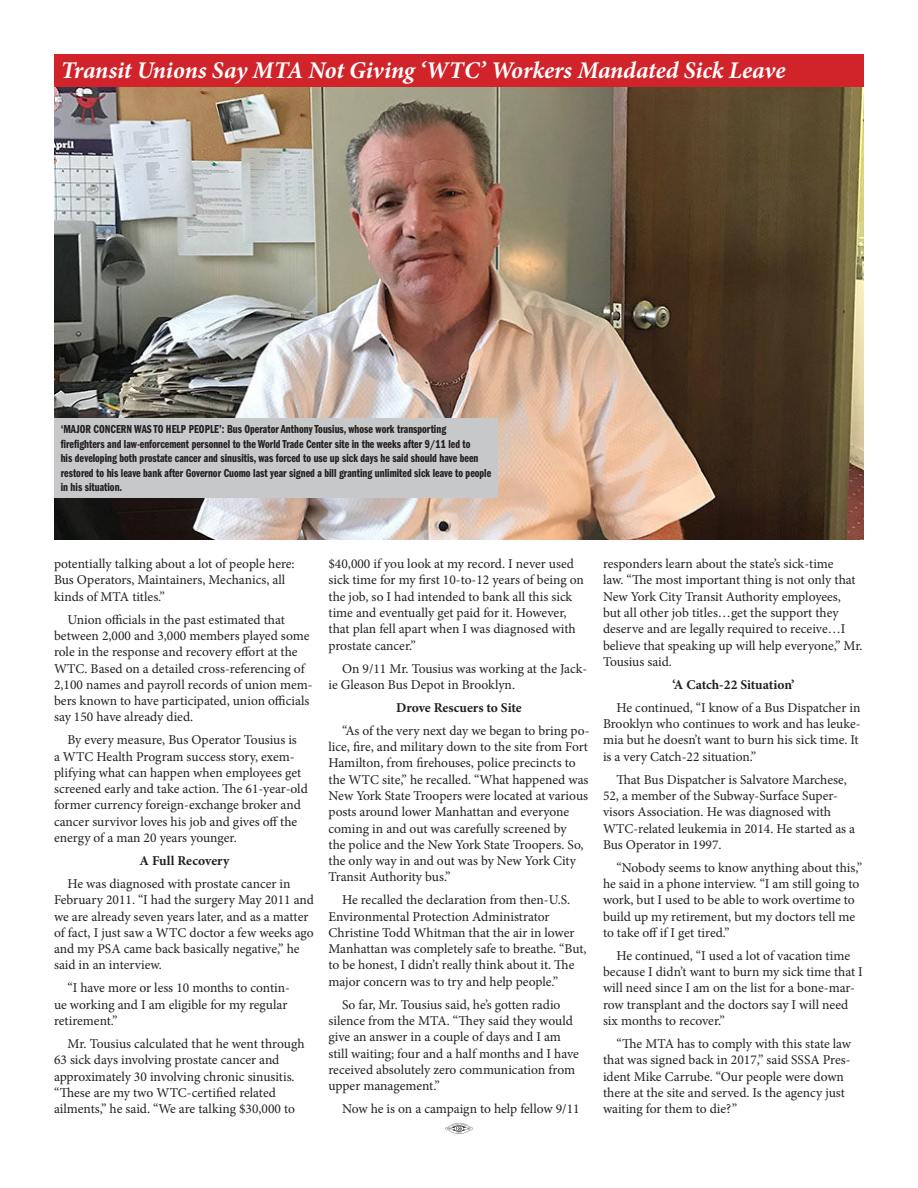
<style>
.page{position:relative;width:918px;height:1188px;background:#fff}
.page>*{position:absolute;margin:0;border:0;box-sizing:border-box;transform-origin:0 0}
.t1{font:italic 700 24px "Minion Pro";letter-spacing:-.005em;color:#fff}
.t2{font:13.5px/16.2px "Minion Pro";letter-spacing:-.005em;color:#231f20}
.t3{font:700 13.5px "Minion Pro";letter-spacing:-.005em;color:#231f20}
.t4{font:12px/14.4px "ITC Franklin Gothic Std Dm Cp";color:#231f20}
</style>
<div class="page">
<div style="left:54px;top:54px;width:810px;height:33px;background:#d1232a"></div>
<svg style="left:446px;top:1123px;width:26px;height:11px"></svg>
<img style="left:54px;top:87px;width:810px;height:453px">
<div style="left:54px;top:418px;width:444px;height:80px;background:#c7c8ca"></div>
<p class="t1" style="left:61px;top:53px;width:726px">Transit Unions Say MTA Not Giving ‘WTC’ Workers Mandated Sick Leave</p>
<p class="t4" style="left:61px;top:422px;width:432px">‘MAJOR CONCERN WAS TO HELP PEOPLE’: Bus Operator Anthony Tousius, whose work transporting firefighters and law-enforcement personnel to the World Trade Center site in the weeks after 9/11 led to<br>his developing both prostate cancer and sinusitis, was forced to use up sick days he said should have been restored to his leave bank after Governor Cuomo last year signed a bill granting unlimited sick leave to people in his situation.</p>
<p class="t2" style="left:54px;top:556px;width:242px">potentially talking about a lot of people here:<br>Bus Operators, Maintainers, Mechanics, all kinds of MTA titles.”</p>
<p class="t2" style="left:54px;top:611px;width:260px;text-indent:14px">Union officials in the past estimated that between 2,000 and 3,000 members played some role in the response and recovery effort at the WTC. Based on a detailed cross-referencing of 2,100 names and payroll records of union mem&shy;bers known to have participated, union officials say 150 have already died.</p>
<p class="t2" style="left:54px;top:732px;width:255px;text-indent:14px">By every measure, Bus Operator Tousius is<br>a WTC Health Program success story, exem&shy;plifying what can happen when employees get screened early and take action. The 61-year-old former currency foreign-exchange broker and cancer survivor loves his job and gives off the energy of a man 20 years younger.</p>
<p class="t3" style="left:140px;top:851px;width:91px">A Full Recovery</p>
<p class="t2" style="left:54px;top:876px;width:261px;text-indent:14px">He was diagnosed with prostate cancer in February 2011. “I had the surgery May 2011 and we are already seven years later, and as a matter of fact, I just saw a WTC doctor a few weeks ago and my PSA came back basically negative,” he said in an interview.</p>
<p class="t2" style="left:54px;top:980px;width:238px;text-indent:14px">“I have more or less 10 months to contin&shy;ue working and I am eligible for my regular retirement.”</p>
<p class="t2" style="left:54px;top:1036px;width:252px;text-indent:14px">Mr. Tousius calculated that he went through 63 sick days involving prostate cancer and approximately 30 involving chronic sinusitis. “These are my two WTC-certified related ailments,” he said. “We are talking $30,000 to</p>
<p class="t2" style="left:328px;top:556px;width:257px">$40,000 if you look at my record. I never used sick time for my first 10-to-12 years of being on the job, so I had intended to bank all this sick time and eventually get paid for it. However, that plan fell apart when I was diagnosed with prostate cancer.”</p>
<p class="t2" style="left:328px;top:660px;width:260px;text-indent:14px">On 9/11 Mr. Tousius was working at the Jack&shy;ie Gleason Bus Depot in Brooklyn.</p>
<p class="t3" style="left:396px;top:698px;width:127px">Drove Rescuers to Site</p>
<p class="t2" style="left:328px;top:723px;width:263px;text-indent:14px">“As of the very next day we began to bring po&shy;lice, fire, and military down to the site from Fort Hamilton, from firehouses, police precincts to the WTC site,” he recalled. “What happened was New York State Troopers were located at various posts around lower Manhattan and everyone coming in and out was carefully screened by<br>the police and the New York State Troopers. So, the only way in and out was by New York City Transit Authority bus.”</p>
<p class="t2" style="left:328px;top:892px;width:260px;text-indent:14px">He recalled the declaration from then-U.S.<br>Environmental Protection Administrator Christine Todd Whitman that the air in lower Manhattan was completely safe to breathe. “But, to be honest, I didn’t really think about it. The major concern was to try and help people.”</p>
<p class="t2" style="left:328px;top:996px;width:252px;text-indent:14px">So far, Mr. Tousius said, he’s gotten radio silence from the MTA. “They said they would give an answer in a couple of days and I am still waiting; four and a half months and I have received absolutely zero communication from upper management.”</p>
<p class="t2" style="left:342px;top:1101px;width:239px">Now he is on a campaign to help fellow 9/11</p>
<p class="t2" style="left:603px;top:556px;width:261px">responders learn about the state’s sick-time<br>law. “The most important thing is not only that New York City Transit Authority employees,<br>but all other job titles…get the support they deserve and are legally required to receive…I believe that speaking up will help everyone,” Mr.<br>Tousius said.</p>
<p class="t3" style="left:673px;top:675px;width:123px">‘A Catch-22 Situation’</p>
<p class="t2" style="left:603px;top:700px;width:259px;text-indent:14px">He continued, “I know of a Bus Dispatcher in Brooklyn who continues to work and has leuke&shy;mia but he doesn’t want to burn his sick time. It is a very Catch-22 situation.”</p>
<p class="t2" style="left:603px;top:771px;width:254px;text-indent:14px">That Bus Dispatcher is Salvatore Marchese, 52, a member of the Subway-Surface Super&shy;visors Association. He was diagnosed with WTC-related leukemia in 2014. He started as a Bus Operator in 1997.</p>
<p class="t2" style="left:603px;top:859px;width:261px;text-indent:14px">“Nobody seems to know anything about this,” he said in a phone interview. “I am still going to work, but I used to be able to work overtime to build up my retirement, but my doctors tell me to take off if I get tired.”</p>
<p class="t2" style="left:603px;top:948px;width:261px;text-indent:14px">He continued, “I used a lot of vacation time because I didn’t want to burn my sick time that I will need since I am on the list for a bone-mar&shy;row transplant and the doctors say I will need six months to recover.”</p>
<p class="t2" style="left:603px;top:1036px;width:250px;text-indent:14px">“The MTA has to comply with this state law that was signed back in 2017,” said SSSA Pres&shy;ident Mike Carrube. “Our people were down there at the site and served. Is the agency just waiting for them to die?”</p>
</div>
